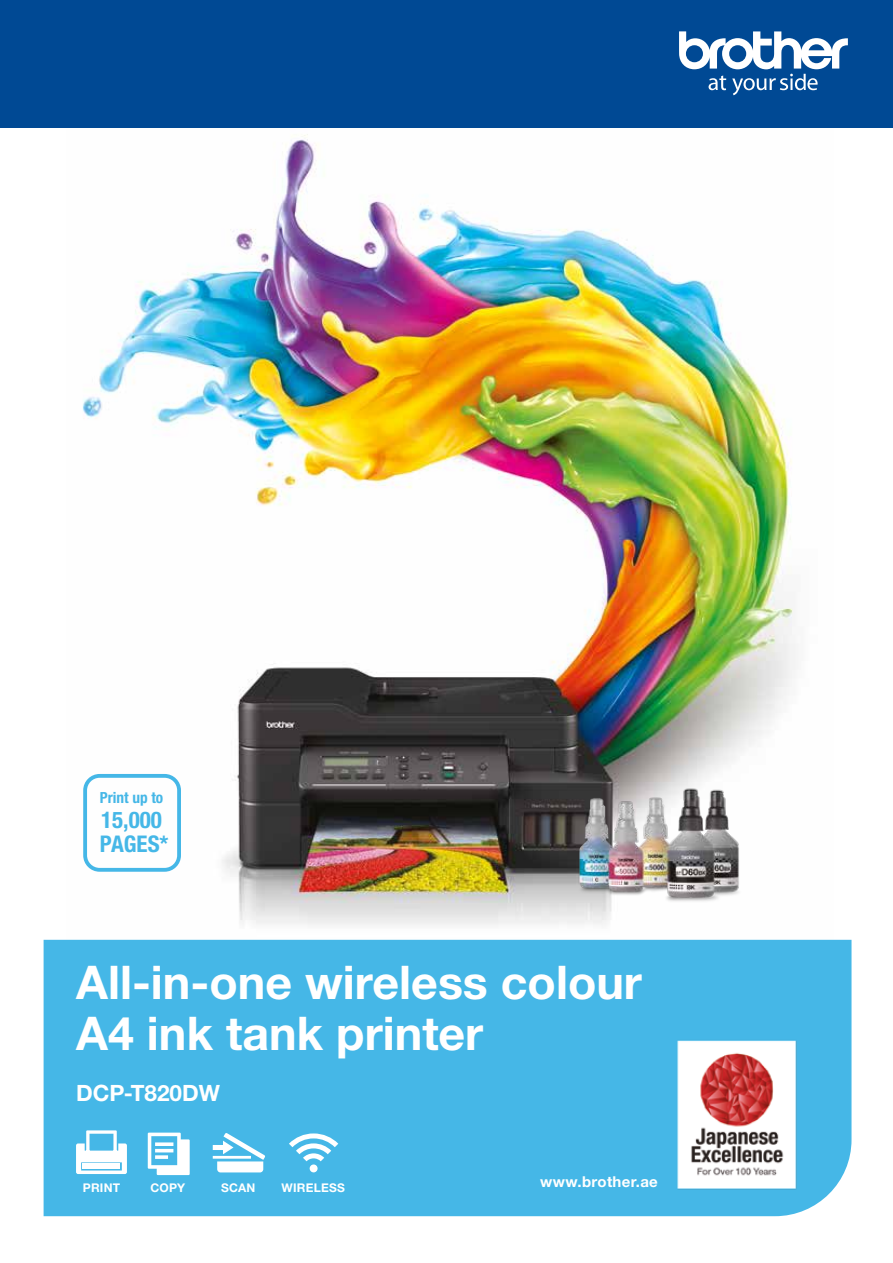
<style>
.page{position:relative;width:893px;height:1263px;background:#fff}
.page>*{position:absolute;margin:0;border:0;box-sizing:border-box;transform-origin:0 0}
.t1{font:700 46.5px/51px "Helvetica Neue LTW1 G";color:#fff}
.t2{font:700 condensed 22.95px/24.3px "Helvetica Neue LTW1 G";color:#45b7e7}
.t3{font:700 22.5px "Helvetica Neue LTW1 G";color:#fff}
.t4{font:700 condensed 15.3px "Helvetica Neue LTW1 G";color:#45b7e7}
.t5{font:700 15px "Helvetica Neue LTW1 G";letter-spacing:.02em;color:#fff}
.t6{font:500 12.3px "Helvetica Neue LTW1 G";color:#fff}
.t7{font:700 12px "Helvetica Neue LTW1 G";letter-spacing:.02em;color:#fff}
</style>
<div class="page">
<img style="left:67px;top:134px;width:767px;height:806px">
<img style="left:568px;top:783px;width:188px;height:127px">
<div style="left:44px;top:940px;width:807px;height:276px;background:#45b7e7"></div>
<svg style="left:213px;top:1133px;width:52px;height:39px"></svg>
<svg style="left:76px;top:1130px;width:51px;height:44px"></svg>
<div style="left:83px;top:1164px;width:37px;height:5px;background:#fff"></div>
<svg style="left:148px;top:1132px;width:42px;height:43px"></svg>
<svg style="left:289px;top:1133px;width:49px;height:39px"></svg>
<div style="left:0;top:0;width:893px;height:128px;background:#004994"></div>
<svg style="left:679px;top:31px;width:169px;height:64px"></svg>
<div style="left:83px;top:774px;width:98px;height:98px;border:4px solid #45b7e7;border-radius:14px"></div>
<img style="left:670px;top:1028px;width:133px;height:171px">
<p class="t4" style="left:100px;top:789px;width:65px">Print up to</p>
<p class="t2" style="left:100px;top:807px;width:70px">15,000<br>PAGES*</p>
<p class="t1" style="left:76px;top:956px;width:567px">All-in-one wireless colour<br>A4 ink tank printer</p>
<p class="t3" style="left:76px;top:1079px;width:145px">DCP-T820DW</p>
<p class="t6" style="left:81px;top:1180px;width:36px">COPY</p>
<p class="t6" style="left:100px;top:1180px;width:21px">I T</p>
<p class="t6" style="left:150px;top:1180px;width:36px">COPY</p>
<p class="t6" style="left:151px;top:1180px;width:35px">SCAN</p>
<p class="t6" style="left:233px;top:1180px;width:24px">FAX</p>
<p class="t6" style="left:284px;top:1180px;width:64px">WIRELESS</p>
<p class="t6" style="left:221px;top:1180px;width:35px">SCAN</p>
<p class="t6" style="left:303px;top:1180px;width:24px">FAX</p>
<p class="t7" style="left:83px;top:1180px;width:39px">PRINT</p>
<p class="t7" style="left:150px;top:1180px;width:36px">COPY</p>
<p class="t7" style="left:221px;top:1180px;width:36px">SCAN</p>
<p class="t7" style="left:281px;top:1180px;width:65px">WIRELESS</p>
<p class="t5" style="left:540px;top:1173px;width:119px">www.brother.ae</p>
</div>
